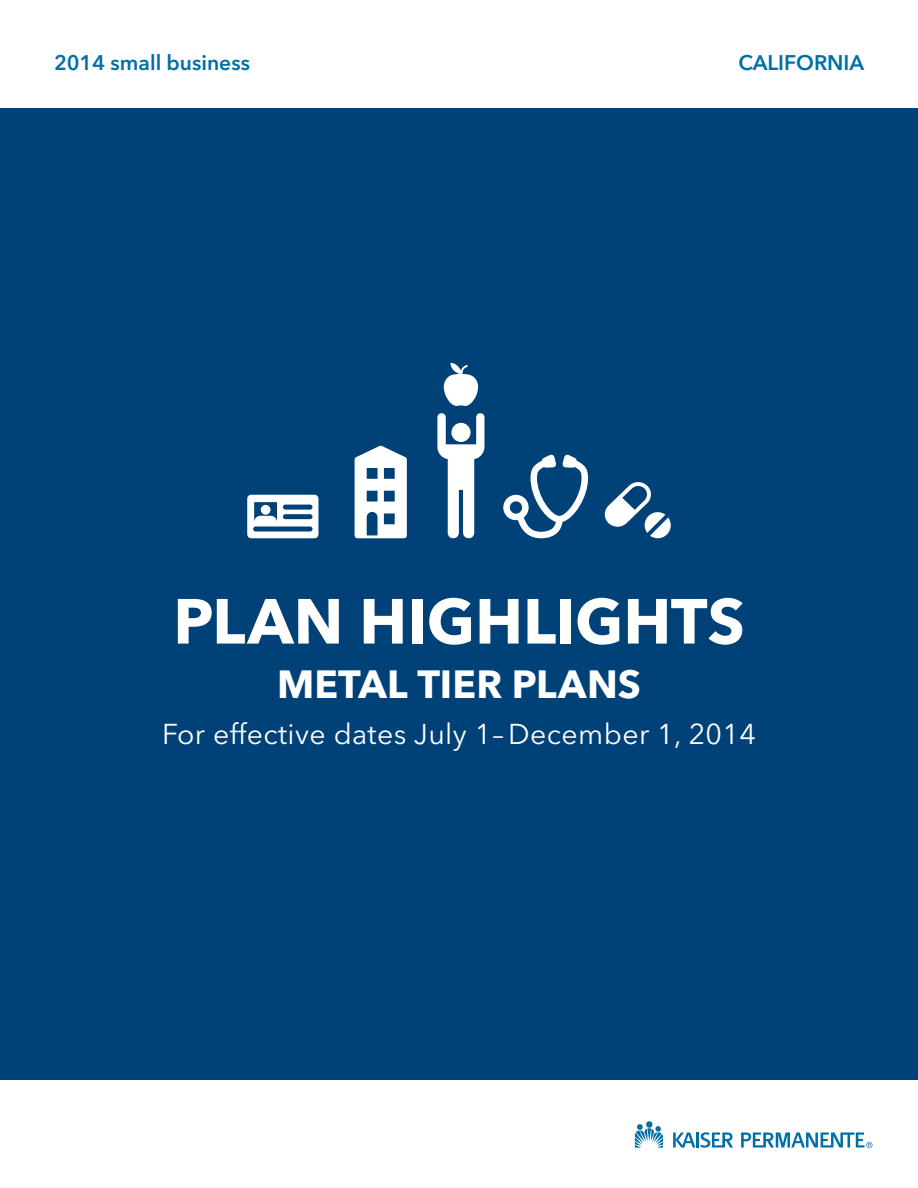
<style>
.page{position:relative;width:918px;height:1188px;background:#fff}
.page>*{position:absolute;margin:0;border:0;box-sizing:border-box;transform-origin:0 0}
.t1{font:700 63px "Avenir Next LT Pro";letter-spacing:-.005em;color:#fff}
.t2{font:700 39px "Avenir Next LT Pro";letter-spacing:.005em;color:#fff}
.t3{font:28.5px "Avenir Next LT Pro";letter-spacing:.015em;color:#fff}
.t4{font:600 21px "Avenir Next LT Pro";color:#006fa5}
</style>
<div class="page">
<div style="left:0;top:108px;width:918px;height:972px;background:#004278"></div>
<svg style="left:635px;top:1124px;width:28px;height:24px"></svg>
<div style="left:646px;top:1121px;width:7px;height:7px;background:#006fa5;border-radius:50%"></div>
<hr style="left:696px;top:1133px;width:3px;height:15px;background:#006fa5">
<svg style="left:673px;top:1133px;width:22px;height:15px"></svg>
<svg style="left:701px;top:1132px;width:32px;height:16px"></svg>
<svg style="left:741px;top:1132px;width:131px;height:16px"></svg>
<svg style="left:247px;top:495px;width:71px;height:43px"></svg>
<div style="left:261px;top:505px;width:10px;height:10px;background:#fff;border-radius:50%"></div>
<svg style="left:605px;top:482px;width:66px;height:56px"></svg>
<svg style="left:437px;top:363px;width:47px;height:176px"></svg>
<svg style="left:355px;top:446px;width:52px;height:92px"></svg>
<svg style="left:503px;top:455px;width:85px;height:83px"></svg>
<p class="t4" style="left:54px;top:50px;width:197px">2014 small business</p>
<p class="t4" style="left:738px;top:50px;width:128px">CALIFORNIA</p>
<p class="t1" style="left:173px;top:583px;width:573px">PLAN HIGHLIGHTS</p>
<p class="t2" style="left:277px;top:660px;width:365px">METAL TIER PLANS</p>
<p class="t3" style="left:162px;top:717px;width:595px">For effective dates July 1– December 1, 2014</p>
</div>
